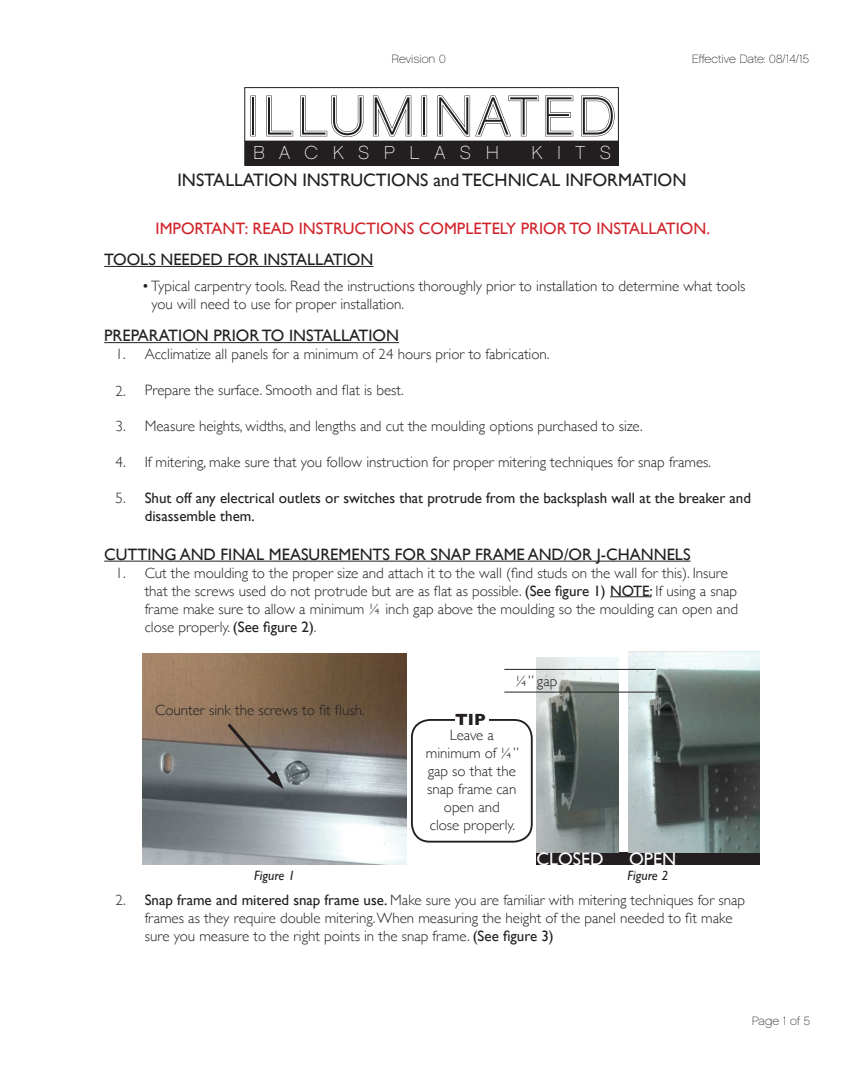
<style>
.page{position:relative;width:864px;height:1080px;background:#fff}
.page>*{position:absolute;margin:0;border:0;box-sizing:border-box;transform-origin:0 0}
.t1{font:53.55px "Chalet Paris Nineteen Sixty";letter-spacing:.09em;color:#231f20}
.t2{font:18.75px "Chalet Paris Nineteen Sixty";letter-spacing:.78em;color:#fff}
.t3{font:18px "Gill Sans";color:#231f20}
.t4{font:18px "Gill Sans";color:#fff}
.Sub-Header{font:16.5px "Gill Sans";color:#231f20}
.Body_Text{font:16.5px "Gill Sans";color:#d1232a}
.Sub-Header-2{font:700 16.5px "Gill Sans";color:#231f20}
.Body_Text-2{font:300 15px/18px "Gill Sans";color:#231f20}
.Body_Text-3{font:15px/18px "Gill Sans";color:#231f20}
.Italic{font:italic 13.5px "Gill Sans";color:#231f20}
.t5{font:12px "Chalet Paris Nineteen Sixty";color:#231f20}
.s1{font-weight:400}
</style>
<div class="page">
<div style="left:537px;top:852px;width:223px;height:13px;background:#231f20"></div>
<hr style="left:610px;top:596px;width:41px;height:1px;background:#231f20">
<svg style="left:266px;top:95px;width:98px;height:42px"></svg>
<svg style="left:372px;top:95px;width:40px;height:42px"></svg>
<div style="left:422px;top:96px;width:5px;height:40px;border:3px solid #fff"></div>
<svg style="left:437px;top:95px;width:178px;height:42px"></svg>
<div style="left:245px;top:141px;width:373px;height:24px;background:#231f20"></div>
<div style="left:244px;top:141px;width:375px;height:25px;border:1px solid #231f20"></div>
<div style="left:244px;top:87px;width:375px;height:55px;border:1px solid #231f20"></div>
<hr style="left:104px;top:561px;width:587px;height:1px;background:#231f20">
<hr style="left:104px;top:266px;width:269px;height:1px;background:#231f20">
<hr style="left:104px;top:342px;width:295px;height:1px;background:#231f20">
<img style="left:143px;top:653px;width:264px;height:212px">
<img style="left:537px;top:657px;width:82px;height:195px">
<img style="left:629px;top:652px;width:131px;height:200px">
<hr style="left:504px;top:669px;width:152px;height:1px;background:#231f20">
<hr style="left:504px;top:692px;width:152px;height:1px;background:#231f20">
<svg style="left:224px;top:720px;width:60px;height:69px;background:#807d78"></svg>
<div style="left:411px;top:719px;width:122px;height:124px;border:2px solid #231f20;border-radius:18px"></div>
<div style="left:455px;top:713px;width:33px;height:12px;background:#fff"></div>
<p class="t5" style="left:392px;top:52px;width:56px">Revision 0</p>
<p class="t5" style="left:692px;top:52px;width:119px">Effective Date: 08/14/15</p>
<p class="t1" style="left:247px;top:85px;width:368px">ILLUMINATED</p>
<p class="t2" style="left:253px;top:141px;width:247px">BACKSPLASH</p>
<p class="t2" style="left:531px;top:141px;width:81px">KITS</p>
<p class="t3" style="left:177px;top:169px;width:511px">INSTALLATION INSTRUCTIONS and TECHNICAL INFORMATION</p>
<p class="Body_Text" style="left:156px;top:219px;width:556px">IMPORTANT: READ INSTRUCTIONS COMPLETELY PRIOR TO INSTALLATION.</p>
<p class="Sub-Header" style="left:104px;top:250px;width:271px">TOOLS NEEDED FOR INSTALLATION</p>
<p class="Body_Text-2" style="left:152px;top:276px;width:595px;text-indent:-10px">• Typical carpentry tools. Read the instructions thoroughly prior to installation to determine what tools you will need to use for proper installation.</p>
<p class="Sub-Header" style="left:104px;top:326px;width:296px">PREPARATION PRIOR TO INSTALLATION</p>
<p class="Body_Text-2" style="left:145px;top:344px;width:406px">Acclimatize all panels for a minimum of 24 hours prior to fabrication.</p>
<p class="Body_Text-2" style="left:145px;top:380px;width:261px">Prepare the surface. Smooth and flat is best.</p>
<p class="Body_Text-2" style="left:145px;top:416px;width:500px">Measure heights, widths, and lengths and cut the moulding options purchased to size.</p>
<p class="Body_Text-2" style="left:145px;top:452px;width:568px">If mitering, make sure that you follow instruction for proper mitering techniques for snap frames.</p>
<p class="Body_Text-3" style="left:145px;top:489px;width:608px">Shut off any electrical outlets or switches that protrude from the backsplash wall at the breaker and disassemble them.</p>
<p class="Body_Text-2" style="left:116px;top:344px;width:12px">1.</p>
<p class="Body_Text-2" style="left:116px;top:381px;width:12px">2.</p>
<p class="Body_Text-2" style="left:116px;top:417px;width:12px">3.</p>
<p class="Body_Text-2" style="left:116px;top:452px;width:12px">4.</p>
<p class="Body_Text-2" style="left:116px;top:489px;width:12px">5.</p>
<p class="Sub-Header" style="left:104px;top:545px;width:588px">CUTTING AND FINAL MEASUREMENTS FOR SNAP FRAME AND/OR J-CHANNELS</p>
<p class="Body_Text-2" style="left:116px;top:563px;width:12px">1.</p>
<p class="Body_Text-2" style="left:116px;top:890px;width:12px">2.</p>
<p class="Body_Text-2" style="left:145px;top:563px;width:595px">Cut the moulding to the proper size and attach it to the wall (find studs on the wall for this). Insure that the screws used do not protrude but are as flat as possible. <span class="s1">(See figure 1) NOTE:</span> If using a snap frame make sure to allow a minimum ¼ inch gap above the moulding so the moulding can open and close properly. <span class="s1">(See figure 2)</span>.</p>
<p class="Body_Text-2" style="left:155px;top:700px;width:211px">Counter sink the screws to fit flush.</p>
<p class="Sub-Header-2" style="left:455px;top:706px;width:32px">TIP</p>
<p class="Body_Text-2" style="left:516px;top:671px;width:43px">¼” gap</p>
<p class="Body_Text-2" style="left:426px;top:725px;width:95px;text-align:center">Leave a minimum of ¼” gap so that the snap frame can open and<br>close properly.</p>
<p class="t4" style="left:537px;top:848px;width:69px">CLOSED</p>
<p class="t4" style="left:629px;top:848px;width:49px">OPEN</p>
<p class="Italic" style="left:254px;top:867px;width:43px">Figure 1</p>
<p class="Italic" style="left:628px;top:867px;width:43px">Figure 2</p>
<p class="Body_Text-2" style="left:145px;top:890px;width:602px"><span class="s1">Snap frame and mitered snap frame use.</span> Make sure you are familiar with mitering techniques for snap frames as they require double mitering. When measuring the height of the panel needed to fit make sure you measure to the right points in the snap frame. <span class="s1">(See figure 3)</span></p>
<p class="t5" style="left:752px;top:1014px;width:60px">Page 1 of 5</p>
</div>
